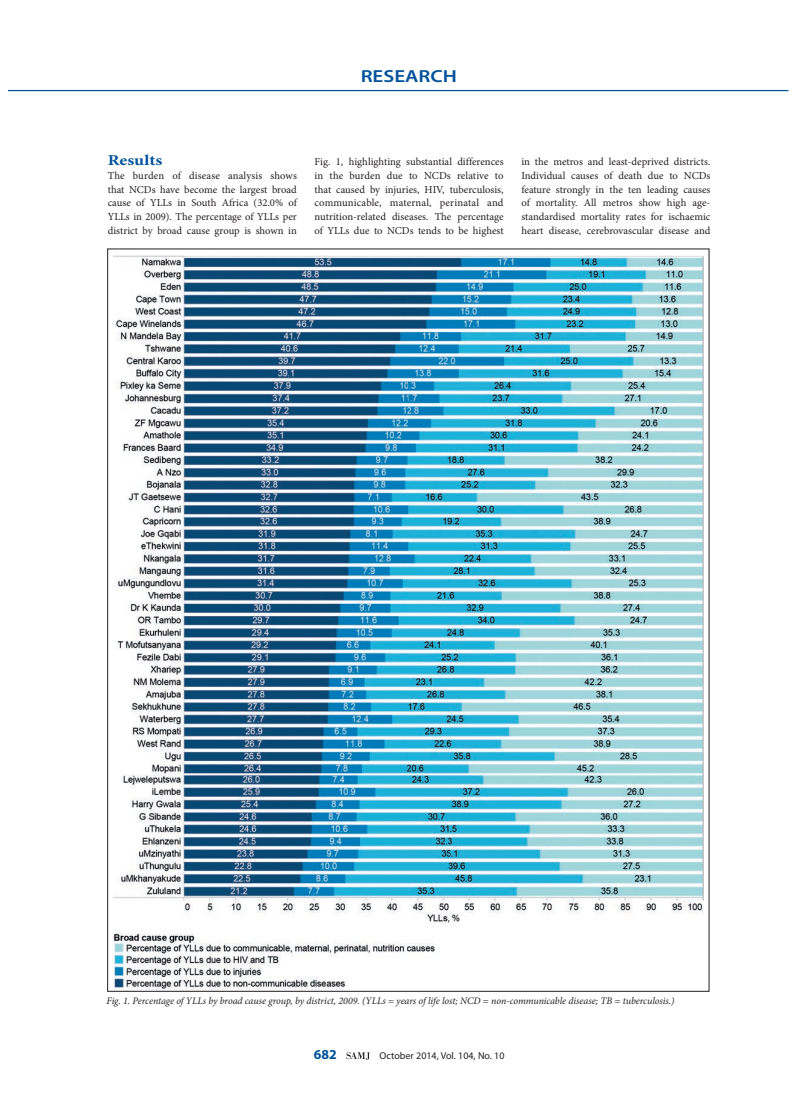
<style>
.page{position:relative;width:797px;height:1105px;background:#fff}
.page>*{position:absolute;margin:0;border:0;box-sizing:border-box;transform-origin:0 0}
.t1{font:600 17.5px "Myriad Pro";color:#01529a;scale:1.2 1}
.t2{font:700 15px "Minion Pro";color:#01529a;scale:1.2 1}
.t3{font:700 13.75px "Myriad Pro";color:#01529a}
.t4{font:10.62px/13.8px "Minion Pro";color:#231f20;text-align:justify}
.t5{font:italic 10px "Minion Pro";letter-spacing:-.005em;color:#231f20}
.t6{font:10px "Myriad Pro";color:#231f20}
</style>
<div class="page">
<hr style="left:9px;top:90px;width:779px;height:1px;background:#01529a">
<svg style="left:346px;top:1052px;width:24px;height:8px"></svg>
<img style="left:113px;top:256px;width:590px;height:733px">
<h1 class="t1" style="left:360px;top:65px;width:82px">RESEARCH</h1>
<h2 class="t2" style="left:108px;top:150px;width:47px">Results</h2>
<p class="t4" style="left:108px;top:169px;width:191px">The burden of disease analysis shows that NCDs have become the largest broad cause of YLLs in South Africa (32.0% of YLLs in 2009). The percentage of YLLs per district by broad cause group is shown in</p>
<p class="t4" style="left:314px;top:155px;width:190px">Fig. 1, highlighting substantial differences in the burden due to NCDs relative to that caused by injuries, HIV, tuberculosis, communicable, maternal, perinatal and nutrition-related diseases. The percentage of YLLs due to NCDs tends to be highest</p>
<p class="t4" style="left:521px;top:155px;width:190px">in the metros and least-deprived districts.<br>Individual causes of death due to NCDs feature strongly in the ten leading causes of mortality. All metros show high age&shy;standardised mortality rates for ischaemic heart disease, cerebrovascular disease and</p>
<p class="t5" style="left:106px;top:994px;width:569px">Fig. 1. Percentage of YLLs by broad cause group, by district, 2009. (YLLs = years of life lost; NCD = non-communicable disease; TB = tuberculosis.)</p>
<p class="t3" style="left:314px;top:1045px;width:24px">682</p>
<p class="t6" style="left:379px;top:1049px;width:126px">October 2014, Vol. 104, No. 10</p>
</div>
